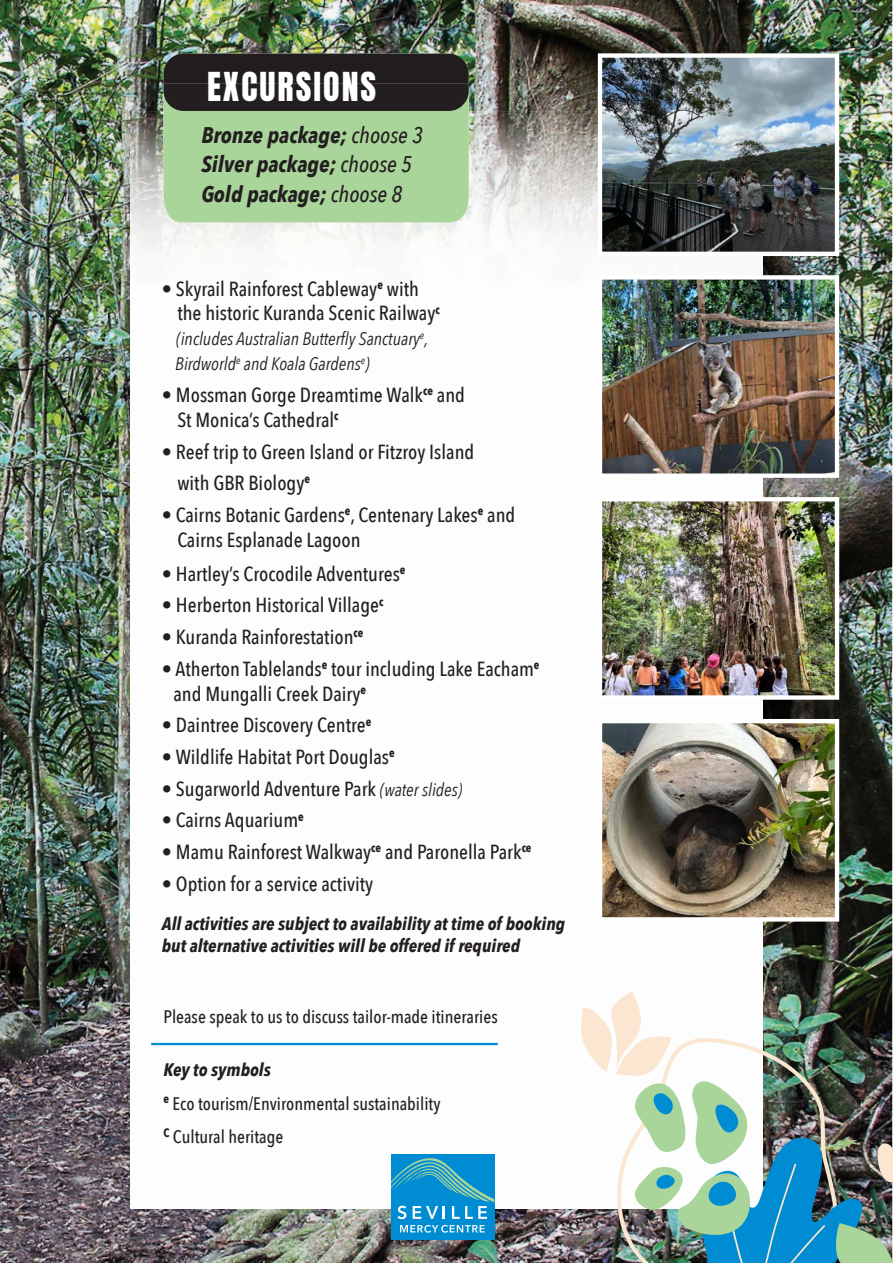
<style>
.page{position:relative;width:893px;height:1263px;background:#fff}
.page>*{position:absolute;margin:0;border:0;box-sizing:border-box;transform-origin:0 0}
.t1{font:33.9px "Anton";letter-spacing:.06em;color:#fff}
.t2{font:italic 700 22.65px/29.4px "Avenir Next Condensed";color:#231f20}
.t3{font:500 20.4px/24.9px "Avenir Next Condensed";color:#231f20}
.t4{font:500 18.15px/33.9px "Avenir Next Condensed";color:#231f20}
.t5{font:italic 700 18.15px/22.6px "Avenir Next Condensed";color:#231f20}
.t6{font:italic 18.15px/24.9px "Avenir Next Condensed";color:#231f20}
.s1{font-weight:500}
.s2{font-weight:400;font-style:italic;font-size:18.15px}
.s3{font-weight:700;font-style:italic}
</style>
<div class="page">
<img style="left:0;top:0;width:892px;height:1263px">
<img style="left:130px;top:112px;width:93px;height:1015px">
<img style="left:469px;top:112px;width:294px;height:291px">
<img style="left:187px;top:222px;width:282px;height:370px">
<img style="left:461px;top:403px;width:302px;height:322px">
<img style="left:205px;top:578px;width:283px;height:389px">
<img style="left:476px;top:725px;width:287px;height:323px">
<img style="left:223px;top:954px;width:277px;height:255px">
<img style="left:492px;top:1048px;width:88px;height:161px">
<img style="left:130px;top:1127px;width:106px;height:82px">
<hr style="left:151px;top:1043px;width:347px;height:2px;background:#008cd2">
<div style="left:163px;top:111px;width:306px;height:111px;background:#aad59a"></div>
<div style="left:163px;top:54px;width:306px;height:30px;background:#211d1e"></div>
<div style="left:163px;top:84px;width:306px;height:27px;background:#231f20"></div>
<img style="left:603px;top:280px;width:231px;height:193px">
<div style="left:598px;top:275px;width:241px;height:203px;border:4px solid #fff"></div>
<img style="left:603px;top:58px;width:231px;height:193px">
<div style="left:598px;top:53px;width:241px;height:203px;border:4px solid #fff"></div>
<img style="left:603px;top:502px;width:231px;height:193px">
<div style="left:598px;top:497px;width:241px;height:203px;border:4px solid #fff"></div>
<div style="left:391px;top:1154px;width:103px;height:86px;background:#008cd2"></div>
<svg style="left:400px;top:1225px;width:85px;height:7px"></svg>
<svg style="left:391px;top:1158px;width:103px;height:61px"></svg>
<img style="left:580px;top:992px;width:313px;height:271px">
<img style="left:603px;top:724px;width:231px;height:192px">
<div style="left:598px;top:719px;width:241px;height:202px;border:4px solid #fff"></div>
<h1 class="t1" style="left:207px;top:69px;width:171px">EXCURSIONS</h1>
<p class="t2" style="left:201px;top:120px;width:223px">Bronze package; <span class="s1">choose 3<br></span>Silver package; <span class="s1">choose 5<br></span>Gold package; <span class="s1">choose 8</span></p>
<p class="t3" style="left:177px;top:276px;width:264px;text-indent:-15px">• Skyrail Rainforest Cableway<sup>e</sup> with the historic Kuranda Scenic Railway<sup>c</sup></p>
<p class="t6" style="left:175px;top:327px;width:254px">(includes Australian Butterfly Sanctuary<sup>e</sup>,<br>Birdworld<sup>e</sup> and Koala Gardens<sup>e</sup>)</p>
<p class="t3" style="left:177px;top:382px;width:289px;text-indent:-15px">• Mossman Gorge Dreamtime Walk<sup>ce</sup> and<br>St Monica’s Cathedral<sup>c</sup></p>
<p class="t3" style="left:177px;top:435px;width:298px;line-height:31.7px;text-indent:-15px">• Reef trip to Green Island or Fitzroy Island with GBR Biology<sup>e</sup></p>
<p class="t3" style="left:177px;top:502px;width:339px;text-indent:-15px">• Cairns Botanic Gardens<sup>e</sup>, Centenary Lakes<sup>e</sup> and<br>Cairns Esplanade Lagoon</p>
<p class="t3" style="left:162px;top:561px;width:245px">• Hartley’s Crocodile Adventures<sup>e</sup></p>
<p class="t3" style="left:162px;top:593px;width:223px">• Herberton Historical Village<sup>c</sup></p>
<p class="t3" style="left:162px;top:624px;width:203px">• Kuranda Rainforestation<sup>ce</sup></p>
<p class="t3" style="left:173px;top:656px;width:368px;text-indent:-12px">• Atherton Tablelands<sup>e</sup> tour including Lake Eacham<sup>e </sup>and Mungalli Creek Dairy<sup>e</sup></p>
<p class="t3" style="left:162px;top:713px;width:211px">• Daintree Discovery Centre<sup>e</sup></p>
<p class="t3" style="left:162px;top:744px;width:234px">• Wildlife Habitat Port Douglas<sup>e</sup></p>
<p class="t3" style="left:162px;top:776px;width:302px">• Sugarworld Adventure Park <span class="s2">(water slides)</span></p>
<p class="t3" style="left:162px;top:808px;width:143px">• Cairns Aquarium<sup>e</sup></p>
<p class="t3" style="left:162px;top:839px;width:371px">• Mamu Rainforest Walkway<sup>ce</sup> and Paronella Park<sup>ce</sup></p>
<p class="t3" style="left:162px;top:871px;width:213px">• Option for a service activity</p>
<p class="t5" style="left:162px;top:912px;width:405px">All activities are subject to availability at time of booking but alternative activities will be offered if required</p>
<p class="t4" style="left:163px;top:1000px;width:336px">Please speak to us to discuss tailor-made itineraries</p>
<p class="t4" style="left:163px;top:1052px;width:279px"><span class="s3">Key to symbols<br></span><sup>e</sup> Eco tourism/Environmental sustainability<br><sup>C</sup> Cultural heritage</p>
</div>
